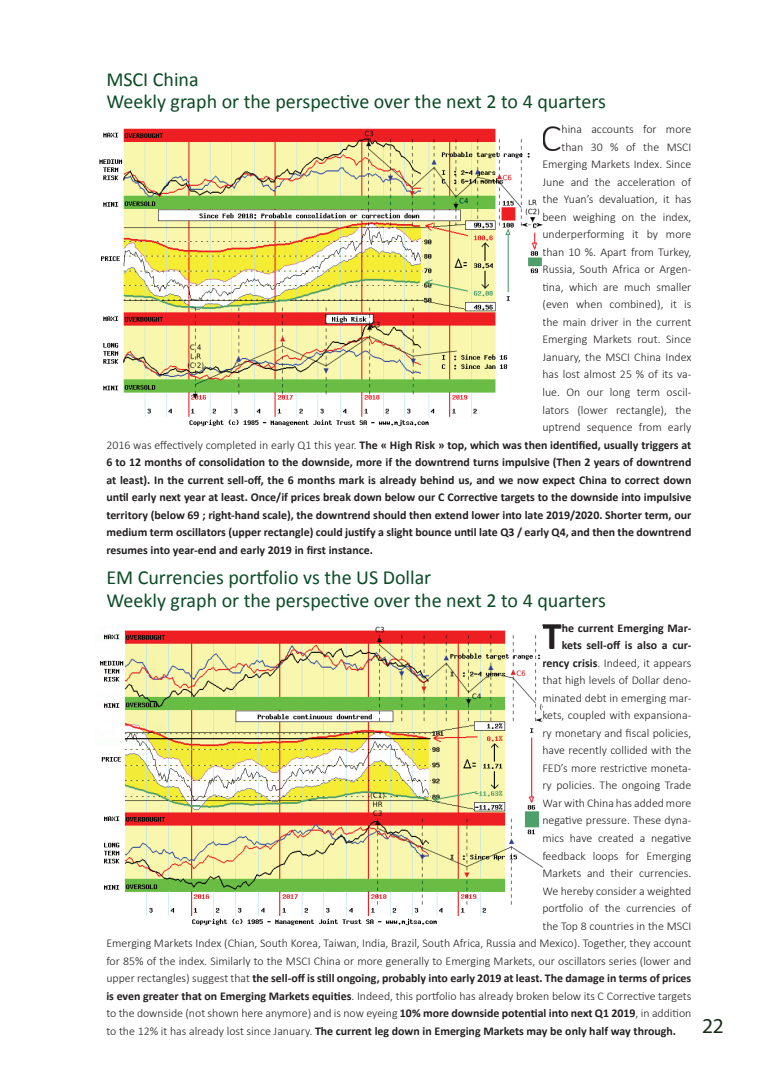
<style>
.page{position:relative;width:780px;height:1088px;background:#fff}
.page>*{position:absolute;margin:0;border:0;box-sizing:border-box;transform-origin:0 0}
.t1{font:300 39.5px "Calibri";color:#231f20}
.t2{font:700 39.5px "Calibri";color:#231f20}
.t3{font:20px/22.5px "Calibri";color:#0b4c25}
.t4{font:300 11.88px "Calibri";color:#231f20}
.t5{font:700 11.88px "Calibri";color:#231f20}
.s1{font-weight:300}
.s2{font-weight:700}
.s3{font-family:"Myriad Pro";font-weight:400;font-size:21.25px;color:#162c15}
</style>
<div class="page">
<img style="left:99px;top:128px;width:443px;height:299px">
<img style="left:100px;top:626px;width:442px;height:300px">
<h2 class="t3" style="left:106px;top:67px;width:501px">MSCI China<br>Weekly graph or the perspective over the next 2 to 4 quarters</h2>
<h1 class="t1" style="left:540px;top:113px;width:23px">C</h1>
<p class="t4" style="left:561px;top:122px;width:131px">hina accounts for more</p>
<p class="t4" style="left:561px;top:140px;width:131px">than 30 % of the MSCI</p>
<p class="t4" style="left:542px;top:157px;width:150px">Emerging Markets Index. Since</p>
<p class="t4" style="left:542px;top:175px;width:150px">June and the acceleration of</p>
<p class="t4" style="left:542px;top:192px;width:150px">the Yuan’s devaluation, it has</p>
<p class="t4" style="left:542px;top:210px;width:150px">been weighing on the index,</p>
<p class="t4" style="left:542px;top:227px;width:150px">underperforming it by more</p>
<p class="t4" style="left:542px;top:245px;width:150px">than 10 %. Apart from Turkey,</p>
<p class="t4" style="left:542px;top:262px;width:150px">Russia, South Africa or Argen-</p>
<p class="t4" style="left:542px;top:280px;width:150px">tina, which are much smaller</p>
<p class="t4" style="left:542px;top:297px;width:150px">(even when combined), it is</p>
<p class="t4" style="left:542px;top:315px;width:150px">the main driver in the current</p>
<p class="t4" style="left:542px;top:332px;width:150px">Emerging Markets rout. Since</p>
<p class="t4" style="left:542px;top:350px;width:150px">January, the MSCI China Index</p>
<p class="t4" style="left:542px;top:367px;width:150px">has lost almost 25 % of its va-</p>
<p class="t4" style="left:542px;top:385px;width:150px">lue. On our long term oscil-</p>
<p class="t4" style="left:542px;top:402px;width:150px">lators (lower rectangle), the</p>
<p class="t4" style="left:542px;top:420px;width:150px">uptrend sequence from early</p>
<p class="t5" style="left:106px;top:436px;width:586px"><span class="s1">2016 was effectively completed in early Q1 this year.</span> The « High Risk » top, which was then identified, usually triggers at</p>
<p class="t5" style="left:106px;top:454px;width:586px">6 to 12 months of consolidation to the downside, more if the downtrend turns impulsive (Then 2 years of downtrend</p>
<p class="t5" style="left:106px;top:471px;width:586px">at least). In the current sell-off, the 6 months mark is already behind us, and we now expect China to correct down</p>
<p class="t5" style="left:106px;top:489px;width:586px">until early next year at least. Once/if prices break down below our C Corrective targets to the downside into impulsive</p>
<p class="t5" style="left:106px;top:506px;width:586px">territory (below 69 ; right-hand scale), the downtrend should then extend lower into late 2019/2020. Shorter term, our</p>
<p class="t5" style="left:106px;top:524px;width:586px">medium term oscillators (upper rectangle) could justify a slight bounce until late Q3 / early Q4, and then the downtrend</p>
<p class="t5" style="left:106px;top:541px;width:268px">resumes into year-end and early 2019 in first instance.</p>
<h2 class="t3" style="left:106px;top:566px;width:501px">EM Currencies portfolio vs the US Dollar<br>Weekly graph or the perspective over the next 2 to 4 quarters</h2>
<h1 class="t2" style="left:542px;top:608px;width:21px">T</h1>
<p class="t5" style="left:561px;top:619px;width:131px">he current Emerging Mar-</p>
<p class="t5" style="left:561px;top:637px;width:131px">kets sell-off is also a cur-</p>
<p class="t4" style="left:542px;top:655px;width:150px"><span class="s2">rency crisis</span>. Indeed, it appears</p>
<p class="t4" style="left:542px;top:673px;width:150px">that high levels of Dollar deno-</p>
<p class="t4" style="left:542px;top:691px;width:150px">minated debt in emerging mar-</p>
<p class="t4" style="left:542px;top:708px;width:150px">kets, coupled with expansiona-</p>
<p class="t4" style="left:542px;top:726px;width:150px">ry monetary and fiscal policies,</p>
<p class="t4" style="left:542px;top:743px;width:150px">have recently collided with the</p>
<p class="t4" style="left:542px;top:761px;width:150px">FED’s more restrictive moneta-</p>
<p class="t4" style="left:542px;top:778px;width:150px">ry policies. The ongoing Trade</p>
<p class="t4" style="left:542px;top:796px;width:150px">War with China has added more</p>
<p class="t4" style="left:542px;top:813px;width:150px">negative pressure. These dyna-</p>
<p class="t4" style="left:542px;top:831px;width:150px">mics have created a negative</p>
<p class="t4" style="left:542px;top:848px;width:150px">feedback loops for Emerging</p>
<p class="t4" style="left:542px;top:866px;width:150px">Markets and their currencies.</p>
<p class="t4" style="left:542px;top:883px;width:150px">We hereby consider a weighted</p>
<p class="t4" style="left:542px;top:901px;width:150px">portfolio of the currencies of</p>
<p class="t4" style="left:542px;top:918px;width:150px">the Top 8 countries in the MSCI</p>
<p class="t4" style="left:106px;top:936px;width:586px">Emerging Markets Index (Chian, South Korea, Taiwan, India, Brazil, South Africa, Russia and Mexico). Together, they account</p>
<p class="t4" style="left:106px;top:953px;width:586px">for 85% of the index. Similarly to the MSCI China or more generally to Emerging Markets, our oscillators series (lower and</p>
<p class="t5" style="left:106px;top:970px;width:586px"><span class="s1">upper rectangles) suggest that</span> the sell-off is still ongoing, probably into early 2019 at least. The damage in terms of prices</p>
<p class="t4" style="left:106px;top:988px;width:586px"><span class="s2">is even greater that on Emerging Markets equities</span>. Indeed, this portfolio has already broken below its C Corrective targets</p>
<p class="t4" style="left:106px;top:1006px;width:586px">to the downside (not shown here anymore) and is now eyeing <span class="s2">10% more downside potential into next Q1 2019</span>, in addition</p>
<p class="t5" style="left:106px;top:1022px;width:619px"><span class="s1">to the 12% it has already lost since January.</span> The current leg down in Emerging Markets may be only half way through. <span class="s3">22</span></p>
</div>
